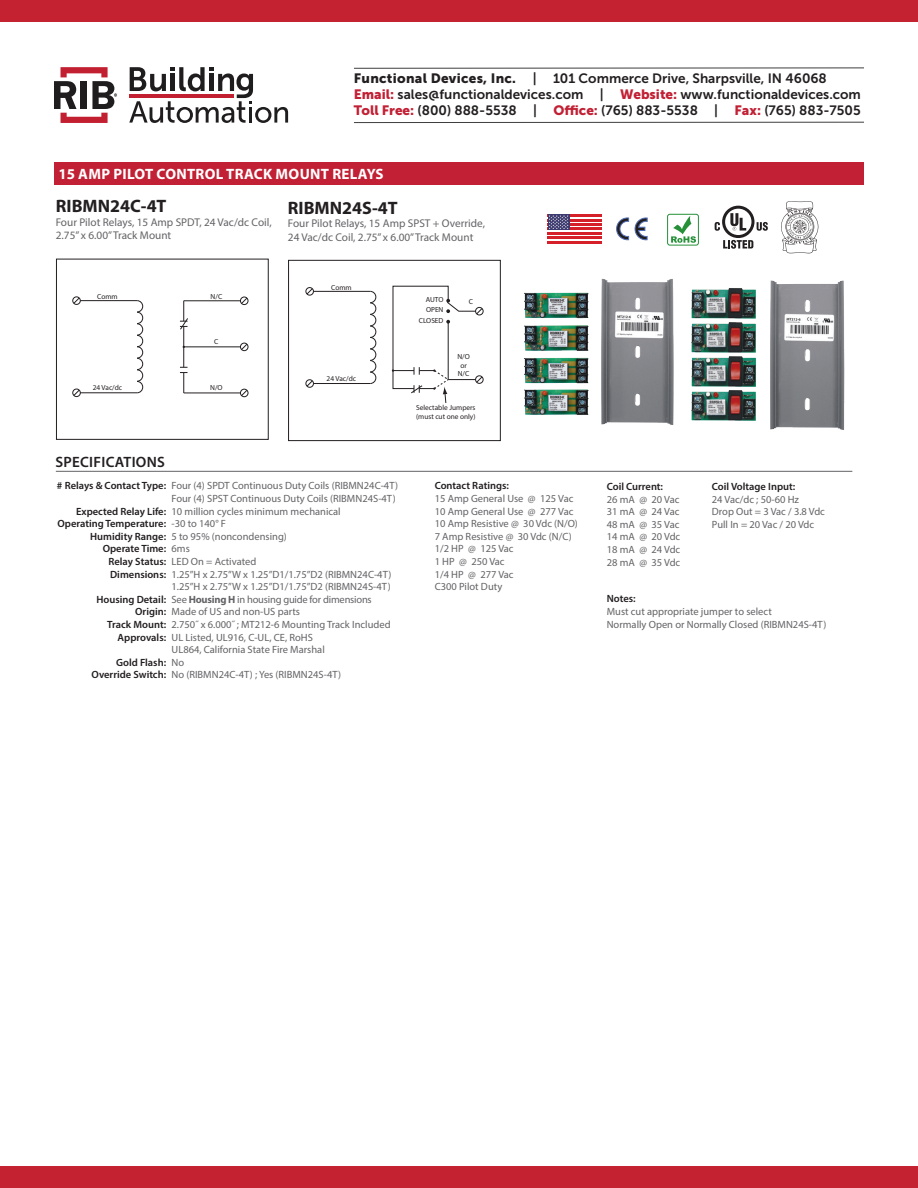
<style>
.page{position:relative;width:918px;height:1188px;background:#fff}
.page>*{position:absolute;margin:0;border:0;box-sizing:border-box;transform-origin:0 0}
.t1{font:700 18px "Myriad Pro";color:#231f20}
.t2{font:700 15px "Myriad Pro";letter-spacing:.02em;color:#fff}
.t3{font:600 15px "Myriad Pro";letter-spacing:.02em;color:#231f20}
.t4{font:13.5px/15.8px "Museo Sans 700";color:#231f20}
.t5{font:11.25px/13.5px "Myriad Pro";color:#636366}
.t6{font:10.5px/12.6px "Myriad Pro";color:#636366}
.t7{font:600 10.5px "Myriad Pro";color:#231f20}
.t8{font:10.5px "Myriad Pro";letter-spacing:-.02em;color:#636366}
.t9{font:7.35px/8.4px "Myriad Pro";color:#231f20;text-align:center}
.s1{font-family:"Museo Sans 900"}
.s2{font-family:"Museo Sans 900";color:#c22034}
.s3{font-weight:700}
</style>
<div class="page">
<svg style="left:54px;top:67px;width:63px;height:56px"></svg>
<svg style="left:129px;top:67px;width:159px;height:56px"></svg>
<hr style="left:354px;top:122px;width:510px;height:1px;background:#3e3e3f">
<hr style="left:354px;top:68px;width:510px;height:1px;background:#3e3e3f">
<div style="left:0;top:0;width:918px;height:22px;background:#c42231"></div>
<div style="left:0;top:1166px;width:918px;height:22px;background:#c42231"></div>
<div style="left:54px;top:162px;width:810px;height:22px;background:#c22034"></div>
<hr style="left:80px;top:300px;width:57px;height:1px;background:#231f20">
<svg style="left:137px;top:300px;width:6px;height:93px"></svg>
<hr style="left:80px;top:393px;width:57px;height:1px;background:#231f20">
<hr style="left:184px;top:301px;width:57px;height:1px;background:#231f20">
<hr style="left:184px;top:393px;width:57px;height:1px;background:#231f20">
<hr style="left:184px;top:347px;width:57px;height:1px;background:#231f20">
<div style="left:72px;top:297px;width:9px;height:8px;border:1px solid #231f20;border-radius:50%"></div>
<svg style="left:73px;top:297px;width:7px;height:7px"></svg>
<div style="left:73px;top:389px;width:8px;height:8px;border:1px solid #231f20;border-radius:50%"></div>
<svg style="left:73px;top:389px;width:7px;height:7px"></svg>
<div style="left:240px;top:297px;width:8px;height:8px;border:1px solid #231f20;border-radius:50%"></div>
<svg style="left:241px;top:297px;width:7px;height:7px"></svg>
<div style="left:240px;top:343px;width:8px;height:8px;border:1px solid #231f20;border-radius:50%"></div>
<svg style="left:241px;top:343px;width:7px;height:7px"></svg>
<div style="left:240px;top:389px;width:8px;height:8px;border:1px solid #231f20;border-radius:50%"></div>
<svg style="left:241px;top:390px;width:7px;height:6px"></svg>
<svg style="left:180px;top:301px;width:8px;height:92px"></svg>
<div style="left:56px;top:259px;width:213px;height:181px;border:1px solid #231f20"></div>
<img style="left:524px;top:278px;width:150px;height:147px">
<hr style="left:56px;top:471px;width:796px;height:1px;background:#636366">
<div style="left:288px;top:260px;width:213px;height:181px;border:1px solid #231f20"></div>
<hr style="left:313px;top:291px;width:57px;height:1px;background:#231f20">
<svg style="left:370px;top:291px;width:6px;height:93px"></svg>
<hr style="left:313px;top:383px;width:57px;height:1px;background:#231f20">
<div style="left:306px;top:287px;width:8px;height:8px;border:1px solid #231f20;border-radius:50%"></div>
<svg style="left:306px;top:288px;width:7px;height:7px"></svg>
<div style="left:306px;top:379px;width:8px;height:9px;border:1px solid #231f20;border-radius:50%"></div>
<svg style="left:306px;top:380px;width:7px;height:7px"></svg>
<svg style="left:392px;top:286px;width:91px;height:117px"></svg>
<img style="left:691px;top:280px;width:154px;height:150px">
<img style="left:781px;top:201px;width:37px;height:53px">
<svg style="left:635px;top:218px;width:12px;height:22px"></svg>
<svg style="left:617px;top:218px;width:12px;height:22px"></svg>
<svg style="left:715px;top:206px;width:53px;height:43px"></svg>
<svg style="left:671px;top:216px;width:25px;height:27px"></svg>
<div style="left:667px;top:214px;width:32px;height:31px;border:1px solid #269039;border-radius:2px"></div>
<svg style="left:548px;top:217px;width:54px;height:20px"></svg>
<hr style="left:548px;top:215px;width:54px;height:2px;background:#d5202a">
<hr style="left:548px;top:219px;width:54px;height:2px;background:#d5202a">
<hr style="left:548px;top:223px;width:54px;height:3px;background:#d5202a">
<hr style="left:548px;top:228px;width:54px;height:2px;background:#d5202a">
<hr style="left:548px;top:232px;width:54px;height:2px;background:#d5202a">
<hr style="left:548px;top:237px;width:54px;height:2px;background:#d5202a">
<hr style="left:548px;top:241px;width:54px;height:2px;background:#d5202a">
<div style="left:548px;top:215px;width:21px;height:15px;background:#3c3a6e"></div>
<svg style="left:549px;top:215px;width:20px;height:14px"></svg>
<p class="t4" style="left:354px;top:71px;width:509px"><span class="s1">Functional Devices, Inc.</span> | 101 Commerce Drive, Sharpsville, IN 46068<br><span class="s2">Email:</span> sales@functionaldevices.com | <span class="s2">Website:</span> www.functionaldevices.com<br><span class="s2">Toll Free:</span> (800) 888-5538 | <span class="s2">Office:</span> (765) 883-5538 | <span class="s2">Fax:</span> (765) 883-7505</p>
<p class="t2" style="left:58px;top:164px;width:327px">15 AMP PILOT CONTROL TRACK MOUNT RELAYS</p>
<p class="t1" style="left:56px;top:195px;width:112px">RIBMN24C-4T</p>
<p class="t5" style="left:56px;top:215px;width:217px">Four Pilot Relays, 15 Amp SPDT, 24 Vac/dc Coil,<br>2.75” x 6.00” Track Mount</p>
<p class="t9" style="left:97px;top:292px;width:22px">Comm</p>
<p class="t9" style="left:211px;top:292px;width:13px">N/C</p>
<p class="t9" style="left:214px;top:337px;width:6px">C</p>
<p class="t9" style="left:93px;top:383px;width:31px">24 Vac/dc</p>
<p class="t3" style="left:55px;top:453px;width:111px">SPECIFICATIONS</p>
<p class="t9" style="left:210px;top:383px;width:14px">N/O</p>
<p class="t1" style="left:288px;top:196px;width:111px">RIBMN24S-4T</p>
<p class="t5" style="left:288px;top:217px;width:199px">Four Pilot Relays, 15 Amp SPST + Override,<br>24 Vac/dc Coil, 2.75” x 6.00” Track Mount</p>
<p class="t9" style="left:331px;top:283px;width:22px">Comm</p>
<p class="t9" style="left:327px;top:374px;width:31px">24 Vac/dc</p>
<p class="t9" style="left:419px;top:294px;width:26px;line-height:10.5px;text-align:right">AUTO<br>OPEN<br>CLOSED</p>
<p class="t9" style="left:469px;top:297px;width:6px">C</p>
<p class="t9" style="left:457px;top:352px;width:14px">N/O or<br>N/C</p>
<p class="t9" style="left:416px;top:403px;width:61px;text-align:left">Selectable Jumpers (must cut one only)</p>
<p class="t7" style="left:57px;top:479px;width:111px"># Relays &amp; Contact Type:</p>
<p class="t7" style="left:76px;top:504px;width:92px">Expected Relay Life:</p>
<p class="t7" style="left:57px;top:517px;width:110px">Operating Temperature:</p>
<p class="t7" style="left:90px;top:530px;width:77px">Humidity Range:</p>
<p class="t7" style="left:103px;top:542px;width:65px">Operate Time:</p>
<p class="t7" style="left:109px;top:555px;width:59px">Relay Status:</p>
<p class="t7" style="left:110px;top:567px;width:58px">Dimensions:</p>
<p class="t7" style="left:97px;top:593px;width:71px">Housing Detail:</p>
<p class="t7" style="left:135px;top:605px;width:32px">Origin:</p>
<p class="t7" style="left:107px;top:618px;width:60px">Track Mount:</p>
<p class="t7" style="left:118px;top:630px;width:50px">Approvals:</p>
<p class="t7" style="left:116px;top:656px;width:52px">Gold Flash:</p>
<p class="t7" style="left:92px;top:668px;width:76px">Override Switch:</p>
<p class="t6" style="left:172px;top:479px;width:228px">Four (4) SPDT Continuous Duty Coils (RIBMN24C-4T)</p>
<p class="t6" style="left:172px;top:492px;width:226px">Four (4) SPST Continuous Duty Coils (RIBMN24S-4T)</p>
<p class="t6" style="left:172px;top:505px;width:171px">10 million cycles minimum mechanical</p>
<p class="t6" style="left:172px;top:517px;width:56px">-30 to 140° F</p>
<p class="t6" style="left:172px;top:530px;width:117px">5 to 95% (noncondensing)</p>
<p class="t6" style="left:172px;top:542px;width:20px">6ms</p>
<p class="t6" style="left:172px;top:555px;width:86px">LED On = Activated</p>
<p class="t6" style="left:172px;top:568px;width:221px">1.25”H x 2.75”W x 1.25”D1/1.75”D2 (RIBMN24C-4T)</p>
<p class="t6" style="left:172px;top:580px;width:221px">1.25”H x 2.75”W x 1.25”D1/1.75”D2 (RIBMN24S-4T)</p>
<p class="t8" style="left:172px;top:593px;width:202px">See <span class="s3">Housing H</span> in housing guide for dimensions</p>
<p class="t6" style="left:172px;top:605px;width:221px">Made of US and non-US parts<br>2.750˝ x 6.000˝ ; MT212-6 Mounting Track Included</p>
<p class="t6" style="left:172px;top:631px;width:143px">UL Listed, UL916, C-UL, CE, RoHS</p>
<p class="t6" style="left:172px;top:643px;width:155px">UL864, California State Fire Marshal</p>
<p class="t6" style="left:172px;top:656px;width:14px">No</p>
<p class="t6" style="left:172px;top:668px;width:171px">No (RIBMN24C-4T) ; Yes (RIBMN24S-4T)</p>
<p class="t7" style="left:435px;top:479px;width:76px">Contact Ratings:</p>
<p class="t6" style="left:435px;top:492px;width:140px">15 Amp General Use @ 125 Vac</p>
<p class="t6" style="left:435px;top:505px;width:140px">10 Amp General Use @ 277 Vac</p>
<p class="t6" style="left:435px;top:517px;width:145px">10 Amp Resistive @ 30 Vdc (N/O)</p>
<p class="t6" style="left:435px;top:530px;width:138px">7 Amp Resistive @ 30 Vdc (N/C)</p>
<p class="t6" style="left:435px;top:542px;width:80px">1/2 HP @ 125 Vac</p>
<p class="t6" style="left:435px;top:555px;width:71px">1 HP @ 250 Vac</p>
<p class="t6" style="left:435px;top:568px;width:80px">1/4 HP @ 277 Vac</p>
<p class="t6" style="left:435px;top:580px;width:69px">C300 Pilot Duty</p>
<p class="t7" style="left:607px;top:480px;width:58px">Coil Current:</p>
<p class="t6" style="left:607px;top:493px;width:74px">26 mA @ 20 Vac</p>
<p class="t6" style="left:607px;top:505px;width:74px">31 mA @ 24 Vac</p>
<p class="t6" style="left:607px;top:518px;width:74px">48 mA @ 35 Vac</p>
<p class="t6" style="left:607px;top:530px;width:75px">14 mA @ 20 Vdc</p>
<p class="t6" style="left:607px;top:543px;width:75px">18 mA @ 24 Vdc</p>
<p class="t6" style="left:607px;top:556px;width:75px">28 mA @ 35 Vdc</p>
<p class="t7" style="left:712px;top:480px;width:85px">Coil Voltage Input:</p>
<p class="t6" style="left:712px;top:493px;width:89px">24 Vac/dc ; 50-60 Hz</p>
<p class="t6" style="left:712px;top:505px;width:115px">Drop Out = 3 Vac / 3.8 Vdc</p>
<p class="t6" style="left:712px;top:518px;width:104px">Pull In = 20 Vac / 20 Vdc</p>
<p class="t7" style="left:607px;top:592px;width:30px">Notes:</p>
<p class="t6" style="left:607px;top:605px;width:167px">Must cut appropriate jumper to select</p>
<p class="t6" style="left:607px;top:618px;width:221px">Normally Open or Normally Closed (RIBMN24S-4T)</p>
</div>
